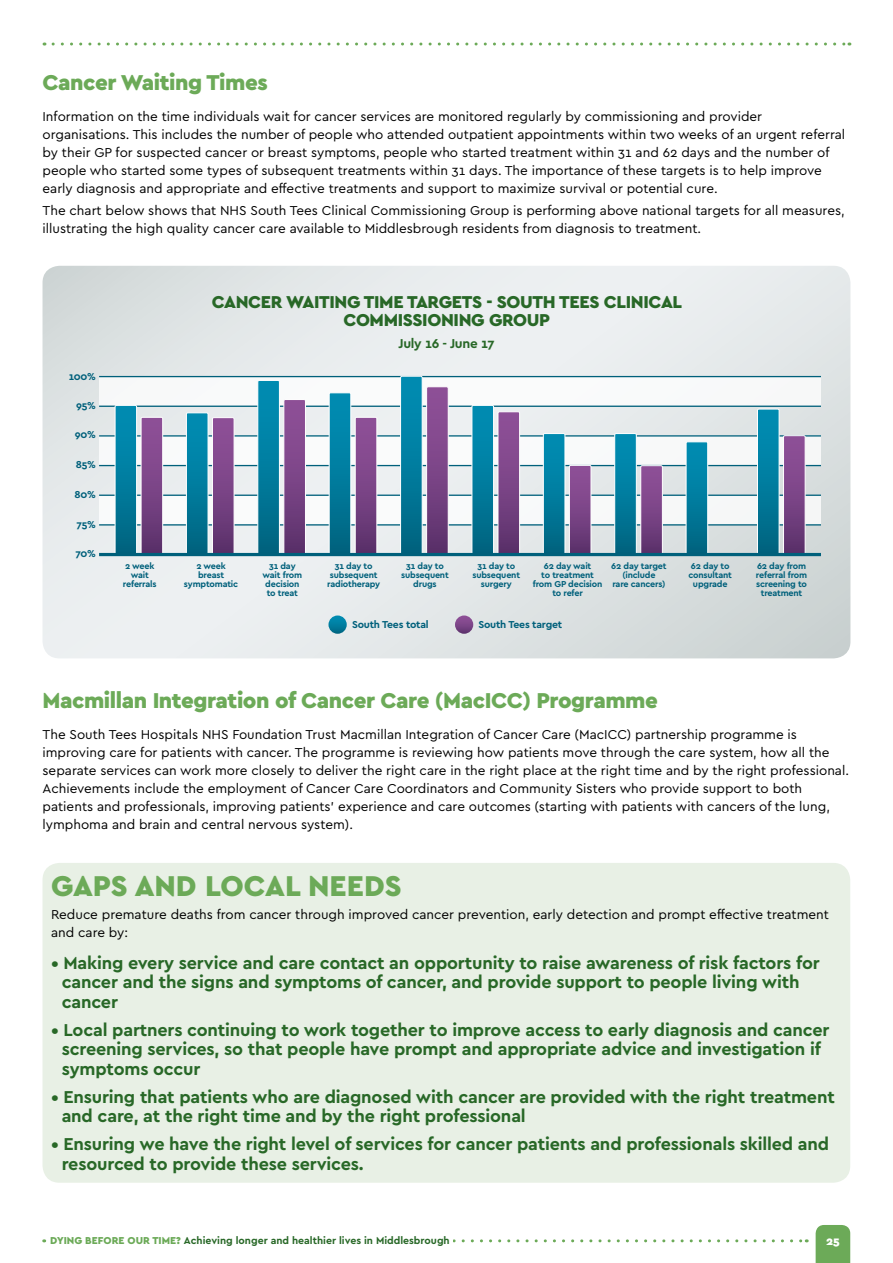
<style>
.page{position:relative;width:893px;height:1263px;background:#fff}
.page>*{position:absolute;margin:0;border:0;box-sizing:border-box;transform-origin:0 0}
.t1{font:900 30px "Cera Basic";letter-spacing:.05em;color:#6caa58}
.t2{font:900 22.5px "Cera Basic";letter-spacing:-.02em;color:#6caa58}
.t3{font:700 18px/19.5px "Cera Basic";letter-spacing:-.01em;color:#286827}
.t4{font:900 18px "Cera Basic";letter-spacing:-.02em;color:#286827}
.t5{font:13.5px/18px "Cera Basic";color:#000}
.t6{font:700 13.5px "Cera Basic";letter-spacing:-.02em;color:#286827}
.t7{font:900 12px "Cera Basic";color:#fff}
.t8{font:700 10.5px "Cera Basic";color:#286827}
.t9{font:700 10.5px "Cera Basic";letter-spacing:-.02em;color:#00607b}
.t10{font:700 9px/9px "Cera Basic";letter-spacing:-.02em;color:#00607b;text-align:center}
.s1{font-weight:900;color:#6caa58}
</style>
<div class="page">
<svg style="left:453px;top:1239px;width:354px;height:3px"></svg>
<svg style="left:53px;top:43px;width:797px;height:3px"></svg>
<svg style="left:816px;top:1225px;width:34px;height:38px"></svg>
<svg style="left:43px;top:266px;width:807px;height:392px;background:#e2e6e8"></svg>
<svg style="left:455px;top:615px;width:18px;height:19px"></svg>
<svg style="left:328px;top:615px;width:19px;height:19px"></svg>
<div style="left:99px;top:377px;width:722px;height:29px;background:#fff"></div>
<div style="left:99px;top:436px;width:722px;height:29px;background:#fff"></div>
<div style="left:99px;top:495px;width:722px;height:29px;background:#fff"></div>
<hr style="left:99px;top:524px;width:722px;height:1px;background:#00607b">
<hr style="left:99px;top:495px;width:722px;height:1px;background:#00607b">
<hr style="left:99px;top:465px;width:722px;height:1px;background:#00607b">
<hr style="left:99px;top:435px;width:722px;height:2px;background:#00607b">
<hr style="left:99px;top:406px;width:722px;height:1px;background:#00607b">
<hr style="left:99px;top:376px;width:722px;height:1px;background:#00607b">
<svg style="left:114px;top:405px;width:50px;height:148px;background:#607fa6"></svg>
<svg style="left:185px;top:412px;width:50px;height:141px;background:#5f7ca4"></svg>
<svg style="left:257px;top:381px;width:49px;height:172px;background:#5e7fa6"></svg>
<svg style="left:328px;top:392px;width:50px;height:161px;background:#6485aa"></svg>
<svg style="left:400px;top:375px;width:49px;height:178px;background:#5c7ba3"></svg>
<svg style="left:471px;top:405px;width:49px;height:148px;background:#5b7aa2"></svg>
<svg style="left:542px;top:433px;width:50px;height:120px"></svg>
<svg style="left:614px;top:433px;width:49px;height:120px"></svg>
<svg style="left:685px;top:441px;width:24px;height:112px;background:#258daa"></svg>
<svg style="left:756px;top:408px;width:50px;height:145px;background:#6385a9"></svg>
<hr style="left:99px;top:553px;width:722px;height:3px;background:#00607b">
<div style="left:43px;top:863px;width:807px;height:320px;background:#e8f0e5;border-radius:17px"></div>
<h2 class="t2" style="left:43px;top:69px;width:227px">CANCER WAITING TIMES</h2>
<p class="t5" style="left:43px;top:108px;width:804px">Information on the time individuals wait for cancer services are monitored regularly by commissioning and provider organisations. This includes the number of people who attended outpatient appointments within two weeks of an urgent referral by their GP for suspected cancer or breast symptoms, people who started treatment within 31 and 62 days and the number of people who started some types of subsequent treatments within 31 days. The importance of these targets is to help improve early diagnosis and appropriate and effective treatments and support to maximize survival or potential cure.</p>
<p class="t5" style="left:43px;top:202px;width:804px">The chart below shows that NHS South Tees Clinical Commissioning Group is performing above national targets for all measures, illustrating the high quality cancer care available to Middlesbrough residents from diagnosis to treatment.</p>
<p class="t9" style="left:69px;top:370px;width:29px">100%</p>
<p class="t9" style="left:76px;top:399px;width:22px">95%</p>
<p class="t9" style="left:75px;top:428px;width:23px">90%</p>
<p class="t9" style="left:76px;top:458px;width:22px">85%</p>
<p class="t9" style="left:75px;top:489px;width:23px">80%</p>
<p class="t9" style="left:76px;top:518px;width:21px">75%</p>
<p class="t9" style="left:76px;top:547px;width:22px">70%</p>
<h3 class="t4" style="left:212px;top:292px;width:13px">CAN</h3>
<h3 class="t4" style="left:248px;top:292px;width:65px">CER WAITING</h3>
<h3 class="t4" style="left:364px;top:292px;width:21px">TIME</h3>
<h3 class="t4" style="left:407px;top:292px;width:22px">TARGET</h3>
<h3 class="t4" style="left:472px;top:292px;width:38px">S - SOUT</h3>
<h3 class="t4" style="left:543px;top:292px;width:141px">H TEES CLINICAL</h3>
<h3 class="t4" style="left:343px;top:310px;width:25px">COMMI</h3>
<h3 class="t4" style="left:403px;top:310px;width:31px">SSIONING</h3>
<h3 class="t4" style="left:489px;top:310px;width:14px">GROUP</h3>
<p class="t6" style="left:398px;top:336px;width:98px">July 16 - June 17</p>
<p class="t10" style="left:123px;top:561px;width:35px">2 week wait referrals</p>
<p class="t10" style="left:184px;top:561px;width:56px">2 week breast symptomatic</p>
<p class="t10" style="left:263px;top:561px;width:41px">31 day wait from decision to treat</p>
<p class="t10" style="left:327px;top:561px;width:54px">31 day to subsequent radiotherapy</p>
<p class="t10" style="left:401px;top:561px;width:49px">31 day to subsequent drugs</p>
<p class="t10" style="left:473px;top:561px;width:49px">31 day to subsequent surgery</p>
<p class="t10" style="left:533px;top:561px;width:71px">62 day wait<br>to treatment from GP decision to refer</p>
<p class="t10" style="left:611px;top:561px;width:57px">62 day target (include<br>rare cancers)</p>
<p class="t10" style="left:689px;top:561px;width:45px">62 day to consultant upgrade</p>
<p class="t10" style="left:756px;top:561px;width:53px">62 day from referral from screening to treatment</p>
<p class="t9" style="left:352px;top:618px;width:78px">South Tees total</p>
<p class="t9" style="left:478px;top:618px;width:85px">South Tees target</p>
<h2 class="t2" style="left:43px;top:687px;width:617px">MACMILLAN INTEGRATION OF CANCER CARE (MACICC) PROGRAMME</h2>
<p class="t5" style="left:43px;top:725px;width:808px">The South Tees Hospitals NHS Foundation Trust Macmillan Integration of Cancer Care (MacICC) partnership programme is improving care for patients with cancer. The programme is reviewing how patients move through the care system, how all the separate services can work more closely to deliver the right care in the right place at the right time and by the right professional.<br>Achievements include the employment of Cancer Care Coordinators and Community Sisters who provide support to both patients and professionals, improving patients’ experience and care outcomes (starting with patients with cancers of the lung, lymphoma and brain and central nervous system).</p>
<h1 class="t1" style="left:51px;top:868px;width:105px">GAPS AND</h1>
<h1 class="t1" style="left:205px;top:868px;width:143px">LOCAL NEED</h1>
<h1 class="t1" style="left:385px;top:868px;width:18px">S</h1>
<p class="t5" style="left:51px;top:906px;width:779px">Reduce premature deaths from cancer through improved cancer prevention, early detection and prompt effective treatment and care by:</p>
<h3 class="t3" style="left:62px;top:953px;width:760px;text-indent:-11px">• Making every service and care contact an opportunity to raise awareness of risk factors for cancer and the signs and symptoms of cancer, and provide support to people living with cancer</h3>
<h3 class="t3" style="left:62px;top:1020px;width:769px;text-indent:-11px">• Local partners continuing to work together to improve access to early diagnosis and cancer screening services, so that people have prompt and appropriate advice and investigation if symptoms occur</h3>
<h3 class="t3" style="left:62px;top:1087px;width:775px;text-indent:-11px">• Ensuring that patients who are diagnosed with cancer are provided with the right treatment and care, at the right time and by the right professional</h3>
<h3 class="t3" style="left:62px;top:1134px;width:769px;text-indent:-11px">• Ensuring we have the right level of services for cancer patients and professionals skilled and resourced to provide these services.</h3>
<p class="t8" style="left:50px;top:1234px;width:401px"><span class="s1">DYING BEFORE OUR TIME?</span> Achieving longer and healthier lives in Middlesbrough</p>
<p class="t7" style="left:826px;top:1234px;width:15px">25</p>
</div>
